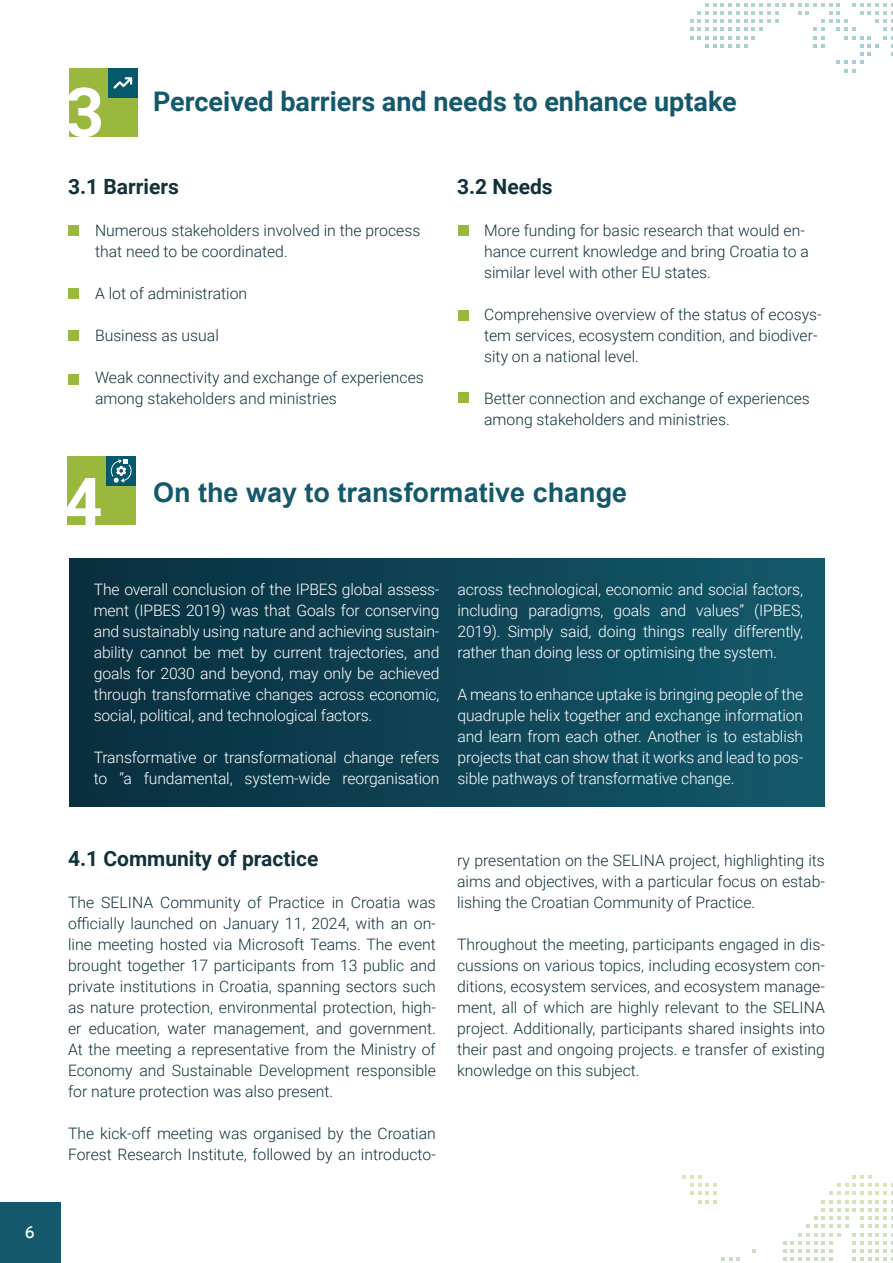
<style>
.page{position:relative;width:893px;height:1263px;background:#fff}
.page>*{position:absolute;margin:0;border:0;box-sizing:border-box;transform-origin:0 0}
.t1{font:700 27px "Roboto";color:#14596b}
.t2{font:700 27px "Arial";color:#14596b}
.t3{font:700 21px "Roboto";color:#11323c}
.t4{font:16.5px "Aller";color:#fff}
.body{font:300 15.75px/21px "Roboto";color:#11323c}
.body-2{font:300 15.75px/21px "Roboto";letter-spacing:-.01em;color:#fff;text-align:justify}
</style>
<div class="page">
<div style="left:0;top:1202px;width:60px;height:61px;background:#14596b"></div>
<svg style="left:752px;top:1249px;width:4px;height:4px"></svg>
<svg style="left:721px;top:1257px;width:19px;height:4px"></svg>
<svg style="left:682px;top:1175px;width:35px;height:28px"></svg>
<svg style="left:783px;top:1175px;width:110px;height:86px"></svg>
<svg style="left:690px;top:3px;width:203px;height:70px"></svg>
<div style="left:69px;top:68px;width:69px;height:68px;background:#99b83d"></div>
<svg style="left:69px;top:87px;width:32px;height:50px"></svg>
<div style="left:108px;top:68px;width:30px;height:30px;background:#05596b"></div>
<svg style="left:113px;top:77px;width:19px;height:12px"></svg>
<div style="left:70px;top:559px;width:755px;height:248px;background:linear-gradient(to right,#092e3e,#14596a)"></div>
<div style="left:68px;top:456px;width:68px;height:68px;background:#99b83d"></div>
<svg style="left:67px;top:478px;width:34px;height:47px"></svg>
<div style="left:106px;top:456px;width:30px;height:30px;background:#05596b"></div>
<svg style="left:110px;top:459px;width:22px;height:24px"></svg>
<div style="left:458px;top:225px;width:10px;height:11px;background:#99b83d"></div>
<div style="left:68px;top:225px;width:11px;height:11px;background:#99b83d"></div>
<div style="left:68px;top:288px;width:11px;height:11px;background:#99b83d"></div>
<div style="left:68px;top:330px;width:11px;height:11px;background:#99b83d"></div>
<div style="left:68px;top:374px;width:11px;height:10px;background:#99b83d"></div>
<div style="left:458px;top:392px;width:10px;height:11px;background:#99b83d"></div>
<div style="left:458px;top:310px;width:10px;height:11px;background:#99b83d"></div>
<p class="t4" style="left:25px;top:1222px;width:11px">6</p>
<p class="t1" style="left:153px;top:82px;width:585px">Perceived barriers and needs to enhance uptake</p>
<p class="t3" style="left:68px;top:172px;width:112px">3.1 Barriers</p>
<p class="body" style="left:95px;top:219px;width:327px;text-indent:-27px">• Numerous stakeholders involved in the process that need to be coordinated.</p>
<p class="body" style="left:68px;top:282px;width:181px">• A lot of administration</p>
<p class="body" style="left:68px;top:324px;width:152px">• Business as usual</p>
<p class="body" style="left:95px;top:366px;width:330px;text-indent:-27px">• Weak connectivity and exchange of experiences among stakeholders and ministries</p>
<p class="t3" style="left:457px;top:172px;width:97px">3.2 Needs</p>
<p class="body" style="left:484px;top:219px;width:326px;text-indent:-27px">• More funding for basic research that would en&shy;hance current knowledge and bring Croatia to a similar level with other EU states.</p>
<p class="body" style="left:484px;top:303px;width:339px;text-indent:-27px">• Comprehensive overview of the status of ecosys&shy;tem services, ecosystem condition, and biodiver&shy;sity on a national level.</p>
<p class="body" style="left:484px;top:387px;width:327px;text-indent:-27px">• Better connection and exchange of experiences among stakeholders and ministries.</p>
<p class="t2" style="left:153px;top:474px;width:476px">On the way to transformative change</p>
<p class="body-2" style="left:94px;top:578px;width:347px">The overall conclusion of the IPBES global assess&shy;ment (IPBES 2019) was that Goals for conserving and sustainably using nature and achieving sustain&shy;ability cannot be met by current trajectories, and goals for 2030 and beyond, may only be achieved through transformative changes across economic, social, political, and technological factors.</p>
<p class="body-2" style="left:94px;top:746px;width:347px">Transformative or transformational change refers to “a fundamental, system-wide reorganisation</p>
<p class="body-2" style="left:457px;top:578px;width:347px">across technological, economic and social factors, including paradigms, goals and values” (IPBES, 2019). Simply said, doing things really differently, rather than doing less or optimising the system.</p>
<p class="body-2" style="left:457px;top:683px;width:347px">A means to enhance uptake is bringing people of the quadruple helix together and exchange information and learn from each other. Another is to establish projects that can show that it works and lead to pos&shy;sible pathways of transformative change.</p>
<p class="t3" style="left:68px;top:844px;width:252px">4.1 Community of practice</p>
<p class="body" style="left:68px;top:891px;width:369px;text-align:justify">The SELINA Community of Practice in Croatia was officially launched on January 11, 2024, with an on&shy;line meeting hosted via Microsoft Teams. The event brought together 17 participants from 13 public and private institutions in Croatia, spanning sectors such as nature protection, environmental protection, high&shy;er education, water management, and government.<br>At the meeting a representative from the Ministry of Economy and Sustainable Development responsible for nature protection was also present.</p>
<p class="body" style="left:68px;top:1122px;width:369px">The kick-off meeting was organised by the Croatian<br>Forest Research Institute, followed by an introducto-</p>
<p class="body" style="left:457px;top:849px;width:369px;text-align:justify">ry presentation on the SELINA project, highlighting its aims and objectives, with a particular focus on estab&shy;lishing the Croatian Community of Practice.</p>
<p class="body" style="left:457px;top:933px;width:369px;text-align:justify">Throughout the meeting, participants engaged in dis&shy;cussions on various topics, including ecosystem con&shy;ditions, ecosystem services, and ecosystem manage&shy;ment, all of which are highly relevant to the SELINA project. Additionally, participants shared insights into their past and ongoing projects. e transfer of existing knowledge on this subject.</p>
</div>
